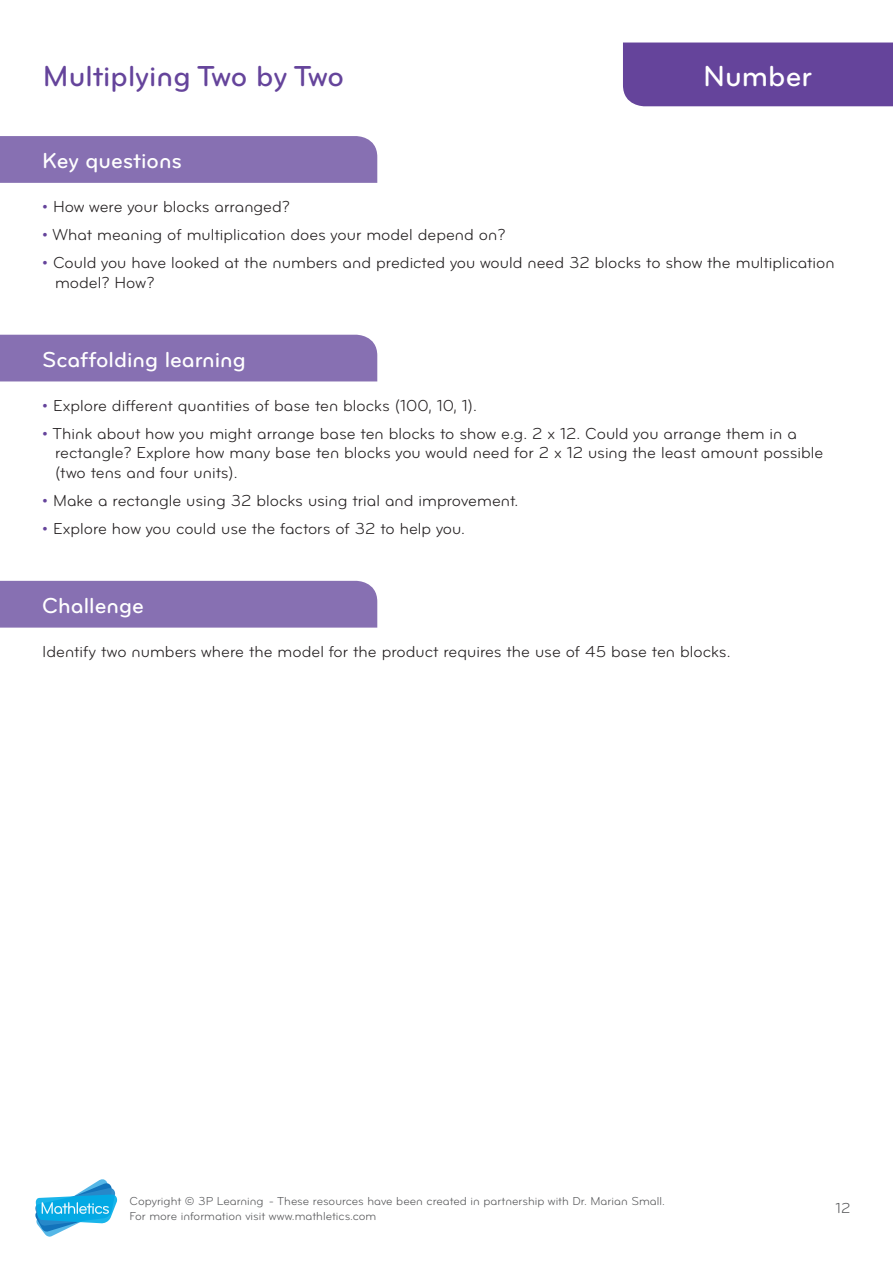
<style>
.page{position:relative;width:893px;height:1263px;background:#fff}
.page>*{position:absolute;margin:0;border:0;box-sizing:border-box;transform-origin:0 0}
.t1{font:30px "Bryant Medium Alternate";color:#65449b}
.t2{font:30px "Bryant Medium Alternate";color:#fff}
.t3{font:22.5px "Bryant Medium Alternate";color:#fff}
.t4{font:16.5px/19.5px "Bryant Regular Alternate";color:#231f20}
.t5{font:15px "Bryant Regular Alternate";color:#57585a}
.t6{font:12px/15.3px "Bryant Regular Alternate";color:#57585a}
.s1{color:#65449b}
</style>
<div class="page">
<svg style="left:35px;top:1179px;width:82px;height:58px"></svg>
<div style="left:623px;top:43px;width:270px;height:63px;background:#65449b"></div>
<div style="left:0;top:136px;width:377px;height:47px;background:#8770b2"></div>
<div style="left:0;top:335px;width:377px;height:46px;background:#8770b2"></div>
<div style="left:0;top:581px;width:377px;height:47px;background:#8770b2"></div>
<h1 class="t1" style="left:43px;top:57px;width:303px">Multiplying Two by Two</h1>
<h1 class="t2" style="left:703px;top:57px;width:110px">Number</h1>
<h2 class="t3" style="left:42px;top:147px;width:141px">Key questions</h2>
<p class="t4" style="left:42px;top:197px;width:249px"><span class="s1">•</span> How were your blocks arranged?</p>
<p class="t4" style="left:42px;top:225px;width:465px"><span class="s1">•</span> What meaning of multiplication does your model depend on?</p>
<p class="t4" style="left:55px;top:253px;width:781px;text-indent:-13px"><span class="s1">•</span> Could you have looked at the numbers and predicted you would need 32 blocks to show the multiplication model? How?</p>
<h2 class="t3" style="left:42px;top:345px;width:205px">Scaffolding learning</h2>
<p class="t4" style="left:42px;top:396px;width:436px"><span class="s1">•</span> Explore different quantities of base ten blocks (100, 10, 1).</p>
<p class="t4" style="left:55px;top:424px;width:770px;text-indent:-13px"><span class="s1">•</span> Think about how you might arrange base ten blocks to show e.g. 2 x 12. Could you arrange them in a rectangle? Explore how many base ten blocks you would need for 2 x 12 using the least amount possible (two tens and four units).</p>
<p class="t4" style="left:42px;top:491px;width:478px"><span class="s1">•</span> Make a rectangle using 32 blocks using trial and improvement.</p>
<p class="t4" style="left:42px;top:519px;width:424px"><span class="s1">•</span> Explore how you could use the factors of 32 to help you.</p>
<h2 class="t3" style="left:42px;top:591px;width:103px">Challenge</h2>
<p class="t4" style="left:42px;top:642px;width:690px">Identify two numbers where the model for the product requires the use of 45 base ten blocks.</p>
<p class="t6" style="left:130px;top:1193px;width:537px">Copyright © 3P Learning - These resources have been created in partnership with Dr. Marian Small.<br>For more information visit www.mathletics.com</p>
<p class="t5" style="left:836px;top:1199px;width:16px">12</p>
</div>
